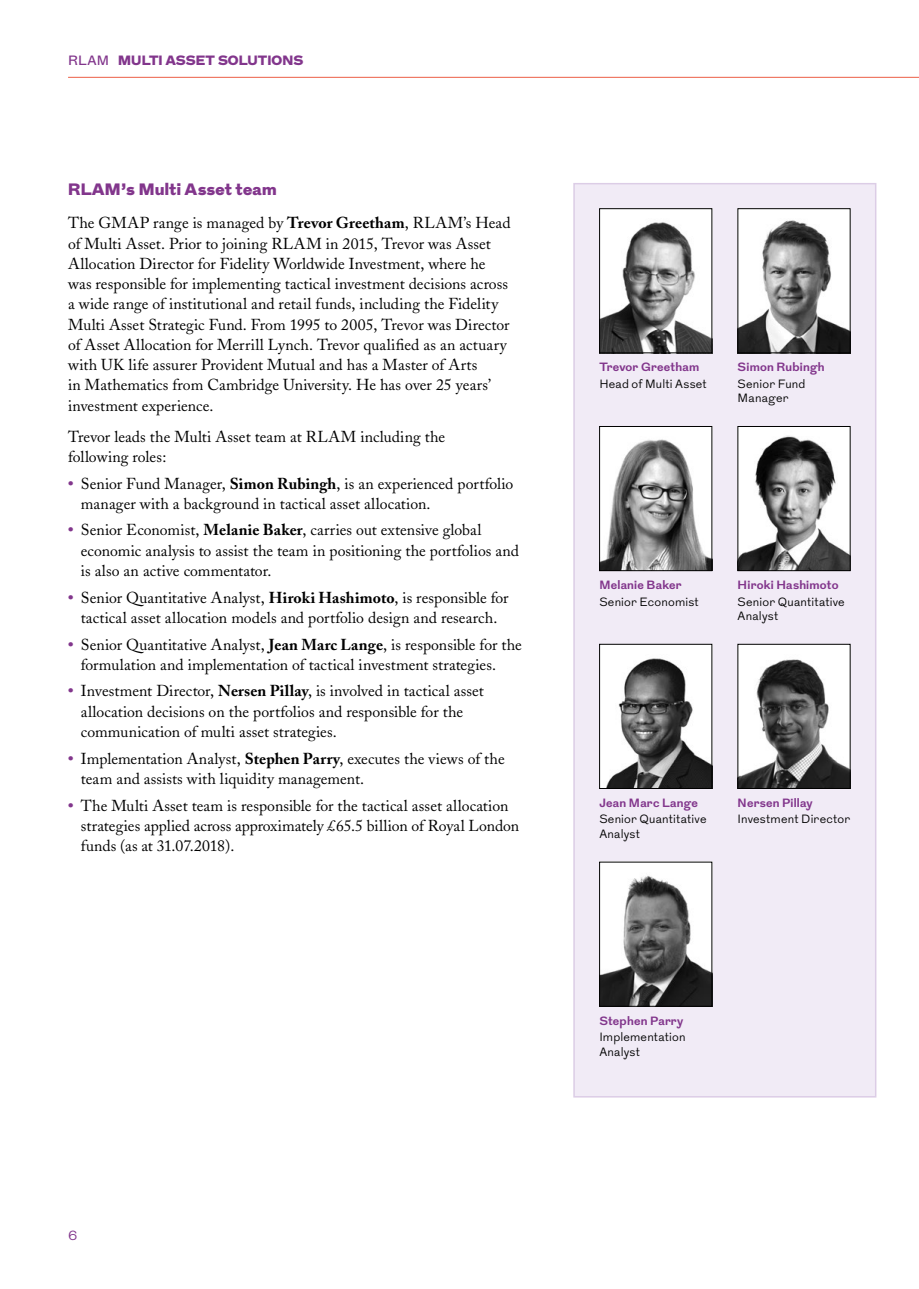
<style>
.page{position:relative;width:919px;height:1289px;background:#fff}
.page>*{position:absolute;margin:0;border:0;box-sizing:border-box;transform-origin:0 0}
.t1{font:900 16.5px "Grot";letter-spacing:.03em;color:#82368c}
.t2{font:15.75px/20.2px "Adobe Caslon";letter-spacing:.005em;color:#000}
.t3{font:900 13.5px "Grot";letter-spacing:.01em;color:#82368c}
.t4{font:300 13.5px "Grot";color:#82368c}
.t5{font:300 12px/14.2px "Grot";letter-spacing:.015em;color:#000}
.t6{font:700 12px "Grot";letter-spacing:.015em;color:#82368c}
.s1{font-weight:500}
.s2{font-weight:700}
.s3{font-weight:700;color:#82368c}
</style>
<div class="page">
<div style="left:573px;top:183px;width:303px;height:914px;background:#f1ebf6;border:2px solid #dccde6"></div>
<img style="left:601px;top:863px;width:109px;height:141px">
<div style="left:599px;top:861px;width:113px;height:145px;border:1px solid #000"></div>
<img style="left:739px;top:646px;width:109px;height:140px">
<div style="left:737px;top:644px;width:113px;height:144px;border:1px solid #000"></div>
<img style="left:601px;top:646px;width:109px;height:140px">
<div style="left:599px;top:644px;width:113px;height:144px;border:1px solid #000"></div>
<img style="left:739px;top:428px;width:109px;height:141px">
<div style="left:737px;top:426px;width:113px;height:145px;border:1px solid #000"></div>
<img style="left:739px;top:210px;width:109px;height:141px">
<div style="left:737px;top:208px;width:113px;height:145px;border:1px solid #000"></div>
<img style="left:601px;top:210px;width:109px;height:141px">
<div style="left:599px;top:208px;width:113px;height:145px;border:1px solid #000"></div>
<img style="left:601px;top:428px;width:109px;height:141px">
<div style="left:599px;top:426px;width:113px;height:145px;border:1px solid #000"></div>
<hr style="left:68px;top:77px;width:850px;height:1px;background:#ec5f45">
<p class="t3" style="left:68px;top:50px;width:237px"><span class="s1">RLAM</span> MULTI ASSET SOLUTIONS</p>
<p class="t1" style="left:68px;top:178px;width:210px">RLAM’s Multi Asset team</p>
<p class="t2" style="left:68px;top:213px;width:444px">The GMAP range is managed by <span class="s2">Trevor Greetham</span>, RLAM’s Head of Multi Asset. Prior to joining RLAM in 2015, Trevor was Asset Allocation Director for Fidelity Worldwide Investment, where he was responsible for implementing tactical investment decisions across a wide range of institutional and retail funds, including the Fidelity Multi Asset Strategic Fund. From 1995 to 2005, Trevor was Director of Asset Allocation for Merrill Lynch. Trevor qualified as an actuary with UK life assurer Provident Mutual and has a Master of Arts<br>in Mathematics from Cambridge University. He has over 25 years’ investment experience.</p>
<p class="t2" style="left:68px;top:426px;width:378px">Trevor leads the Multi Asset team at RLAM including the following roles:</p>
<p class="t2" style="left:81px;top:473px;width:434px;text-indent:-13px"><span class="s3">•</span> Senior Fund Manager, <span class="s2">Simon Rubingh</span>, is an experienced portfolio manager with a background in tactical asset allocation.</p>
<p class="t2" style="left:81px;top:520px;width:439px;text-indent:-13px"><span class="s3">•</span> Senior Economist, <span class="s2">Melanie Baker</span>, carries out extensive global economic analysis to assist the team in positioning the portfolios and is also an active commentator.</p>
<p class="t2" style="left:68px;top:587px;width:442px;text-align:center"><span class="s3">•</span> Senior Quantitative Analyst, <span class="s2">Hiroki Hashimoto</span>, is responsible for tactical asset allocation models and portfolio design and research.</p>
<p class="t2" style="left:81px;top:634px;width:442px;text-indent:-13px"><span class="s3">•</span> Senior Quantitative Analyst, <span class="s2">Jean Marc Lange</span>, is responsible for the formulation and implementation of tactical investment strategies.</p>
<p class="t2" style="left:81px;top:681px;width:404px;text-indent:-13px"><span class="s3">•</span> Investment Director, <span class="s2">Nersen Pillay</span>, is involved in tactical asset allocation decisions on the portfolios and responsible for the communication of multi asset strategies.</p>
<p class="t2" style="left:81px;top:748px;width:425px;text-indent:-13px"><span class="s3">•</span> Implementation Analyst, <span class="s2">Stephen Parry</span>, executes the views of the team and assists with liquidity management.</p>
<p class="t2" style="left:81px;top:795px;width:440px;text-indent:-13px"><span class="s3">•</span> The Multi Asset team is responsible for the tactical asset allocation strategies applied across approximately £65.5 billion of Royal London funds (as at 31.07.2018).</p>
<p class="t4" style="left:68px;top:1225px;width:11px">6</p>
<p class="t6" style="left:599px;top:359px;width:101px">Trevor Greetham</p>
<p class="t5" style="left:599px;top:377px;width:109px">Head of Multi Asset</p>
<p class="t6" style="left:737px;top:359px;width:88px">Simon Rubingh</p>
<p class="t5" style="left:737px;top:377px;width:69px">Senior Fund<br>Manager</p>
<p class="t6" style="left:599px;top:576px;width:84px">Melanie Baker</p>
<p class="t5" style="left:599px;top:594px;width:101px">Senior Economist</p>
<p class="t6" style="left:737px;top:576px;width:102px">Hiroki Hashimoto</p>
<p class="t5" style="left:737px;top:594px;width:109px">Senior Quantitative<br>Analyst</p>
<p class="t6" style="left:599px;top:794px;width:100px">Jean Marc Lange</p>
<p class="t5" style="left:599px;top:812px;width:109px">Senior Quantitative<br>Analyst</p>
<p class="t6" style="left:737px;top:794px;width:77px">Nersen Pillay</p>
<p class="t5" style="left:737px;top:812px;width:114px">Investment Director</p>
<p class="t6" style="left:599px;top:1012px;width:85px">Stephen Parry</p>
<p class="t5" style="left:599px;top:1030px;width:88px">Implementation<br>Analyst</p>
</div>
